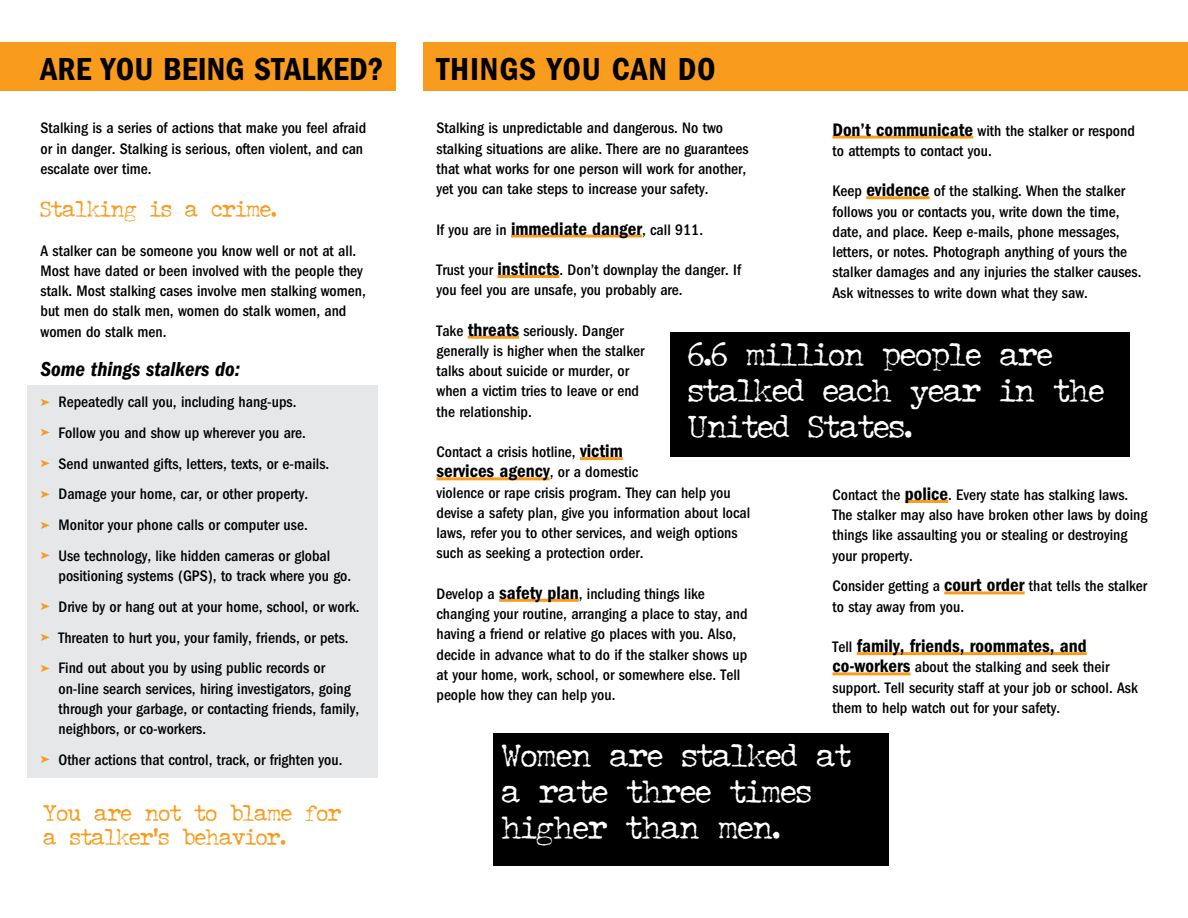
<style>
.page{position:relative;width:1188px;height:918px;background:#fff}
.page>*{position:absolute;margin:0;border:0;box-sizing:border-box;transform-origin:0 0}
.t1{font:600 condensed 33px "Franklin Gothic";letter-spacing:.005em;color:#000}
.t2{font:600 condensed 33px "Franklin Gothic";letter-spacing:.025em;color:#000}
.t3{font:30px/36px "John Doe";color:#fff}
.t4{font:21px "John Doe";letter-spacing:.005em;color:#f99b1c}
.subhead{font:italic 600 condensed 21px "Franklin Gothic";color:#000}
.text{font:600 condensed 18.75px "Franklin Gothic";color:#000}
.text-2{font:500 condensed 15.75px/20.2px "Franklin Gothic";color:#000}
.bullet_text{font:500 condensed 15.75px/20.2px "Franklin Gothic";color:#000}
.s1{color:#f99b1c}
.s2{font-weight:600;font-size:18.75px}
.s3{font-weight:500;font-size:15.75px}
</style>
<div class="page">
<div style="left:0;top:42px;width:396px;height:48px;background:#f99b1c"></div>
<div style="left:423px;top:42px;width:765px;height:48px;background:#f99b1c"></div>
<div style="left:27px;top:385px;width:351px;height:393px;background:#e6e7e8"></div>
<hr style="left:511px;top:235px;width:131px;height:3px;background:#f99b1c">
<hr style="left:498px;top:275px;width:61px;height:3px;background:#f99b1c">
<hr style="left:468px;top:336px;width:51px;height:3px;background:#f99b1c">
<hr style="left:580px;top:457px;width:43px;height:3px;background:#f99b1c">
<hr style="left:436px;top:477px;width:114px;height:3px;background:#f99b1c">
<hr style="left:499px;top:599px;width:80px;height:3px;background:#f99b1c">
<hr style="left:832px;top:136px;width:141px;height:3px;background:#f99b1c">
<hr style="left:866px;top:196px;width:64px;height:3px;background:#f99b1c">
<hr style="left:905px;top:500px;width:43px;height:3px;background:#f99b1c">
<hr style="left:944px;top:591px;width:81px;height:3px;background:#f99b1c">
<hr style="left:857px;top:652px;width:230px;height:3px;background:#f99b1c">
<hr style="left:832px;top:672px;width:78px;height:3px;background:#f99b1c">
<div style="left:670px;top:332px;width:460px;height:125px;background:#000"></div>
<div style="left:493px;top:733px;width:396px;height:132px;background:#000"></div>
<p class="t1" style="left:40px;top:50px;width:345px">ARE YOU BEING STALKED?</p>
<p class="t2" style="left:436px;top:50px;width:281px">THINGS YOU CAN DO</p>
<p class="text-2" style="left:40px;top:118px;width:327px">Stalking is a series of actions that make you feel afraid or in danger. Stalking is serious, often violent, and can escalate over time.</p>
<p class="t4" style="left:40px;top:194px;width:237px">Stalking is a crime.</p>
<p class="text-2" style="left:40px;top:240px;width:327px">A stalker can be someone you know well or not at all.<br>Most have dated or been involved with the people they stalk. Most stalking cases involve men stalking women, but men do stalk men, women do stalk women, and women do stalk men.</p>
<p class="subhead" style="left:40px;top:357px;width:201px">Some things stalkers do:</p>
<p class="bullet_text" style="left:40px;top:392px;width:257px"><span class="s1">➤</span> Repeatedly call you, including hang-ups.</p>
<p class="bullet_text" style="left:40px;top:423px;width:267px"><span class="s1">➤</span> Follow you and show up wherever you are.</p>
<p class="bullet_text" style="left:40px;top:453px;width:290px"><span class="s1">➤</span> Send unwanted gifts, letters, texts, or e-mails.</p>
<p class="bullet_text" style="left:40px;top:484px;width:269px"><span class="s1">➤</span> Damage your home, car, or other property.</p>
<p class="bullet_text" style="left:40px;top:515px;width:269px"><span class="s1">➤</span> Monitor your phone calls or computer use.</p>
<p class="bullet_text" style="left:58px;top:546px;width:294px;text-indent:-18px"><span class="s1">➤</span> Use technology, like hidden cameras or global positioning systems (GPS), to track where you go.</p>
<p class="bullet_text" style="left:40px;top:597px;width:321px"><span class="s1">➤</span> Drive by or hang out at your home, school, or work.</p>
<p class="bullet_text" style="left:40px;top:627px;width:310px"><span class="s1">➤</span> Threaten to hurt you, your family, friends, or pets.</p>
<p class="bullet_text" style="left:58px;top:658px;width:302px;text-indent:-18px"><span class="s1">➤</span> Find out about you by using public records or on-line search services, hiring investigators, going through your garbage, or contacting friends, family, neighbors, or co-workers.</p>
<p class="bullet_text" style="left:40px;top:750px;width:304px"><span class="s1">➤</span> Other actions that control, track, or frighten you.</p>
<p class="t4" style="left:44px;top:798px;width:299px">You are not to blame for</p>
<p class="t4" style="left:44px;top:822px;width:244px">a stalker’s behavior.</p>
<p class="text-2" style="left:436px;top:118px;width:314px">Stalking is unpredictable and dangerous. No two stalking situations are alike. There are no guarantees that what works for one person will work for another, yet you can take steps to increase your safety.</p>
<p class="text-2" style="left:436px;top:219px;width:268px">If you are in <span class="s2">immediate danger</span>, call 911.</p>
<p class="text-2" style="left:436px;top:260px;width:306px">Trust your <span class="s2">instincts</span>. Don’t downplay the danger. If you feel you are unsafe, you probably are.</p>
<p class="text-2" style="left:436px;top:320px;width:209px">Take <span class="s2">threats</span> seriously. Danger generally is higher when the stalker talks about suicide or murder, or when a victim tries to leave or end the relationship.</p>
<p class="text-2" style="left:436px;top:442px;width:188px">Contact a crisis hotline, <span class="s2">victim</span></p>
<p class="text" style="left:436px;top:460px;width:203px">services agency<span class="s3">, or a domestic</span></p>
<p class="text-2" style="left:436px;top:482px;width:315px">violence or rape crisis program. They can help you devise a safety plan, give you information about local laws, refer you to other services, and weigh options such as seeking a protection order.</p>
<p class="text-2" style="left:436px;top:584px;width:313px">Develop a <span class="s2">safety plan</span>, including things like changing your routine, arranging a place to stay, and having a friend or relative go places with you. Also, decide in advance what to do if the stalker shows up at your home, work, school, or somewhere else. Tell people how they can help you.</p>
<p class="text-2" style="left:832px;top:120px;width:304px"><span class="s2">Don’t communicate</span> with the stalker or respond to attempts to contact you.</p>
<p class="text-2" style="left:832px;top:181px;width:310px">Keep <span class="s2">evidence</span> of the stalking. When the stalker follows you or contacts you, write down the time, date, and place. Keep e-mails, phone messages, letters, or notes. Photograph anything of yours the stalker damages and any injuries the stalker causes.<br>Ask witnesses to write down what they saw.</p>
<p class="t3" style="left:688px;top:335px;width:418px">6.6 million people are stalked each year in the<br>United States.</p>
<p class="text-2" style="left:833px;top:485px;width:316px">Contact the <span class="s2">police</span>. Every state has stalking laws.<br>The stalker may also have broken other laws by doing things like assaulting you or stealing or destroying your property.</p>
<p class="text-2" style="left:832px;top:576px;width:316px">Consider getting a <span class="s2">court order</span> that tells the stalker to stay away from you.</p>
<p class="text" style="left:832px;top:635px;width:256px"><span class="s3">Tell</span> family, friends, roommates, and</p>
<p class="text-2" style="left:832px;top:657px;width:307px"><span class="s2">co-workers</span> about the stalking and seek their support. Tell security staff at your job or school. Ask them to help watch out for your safety.</p>
<p class="t3" style="left:502px;top:736px;width:350px">Women are stalked at a rate three times higher than men.</p>
</div>
